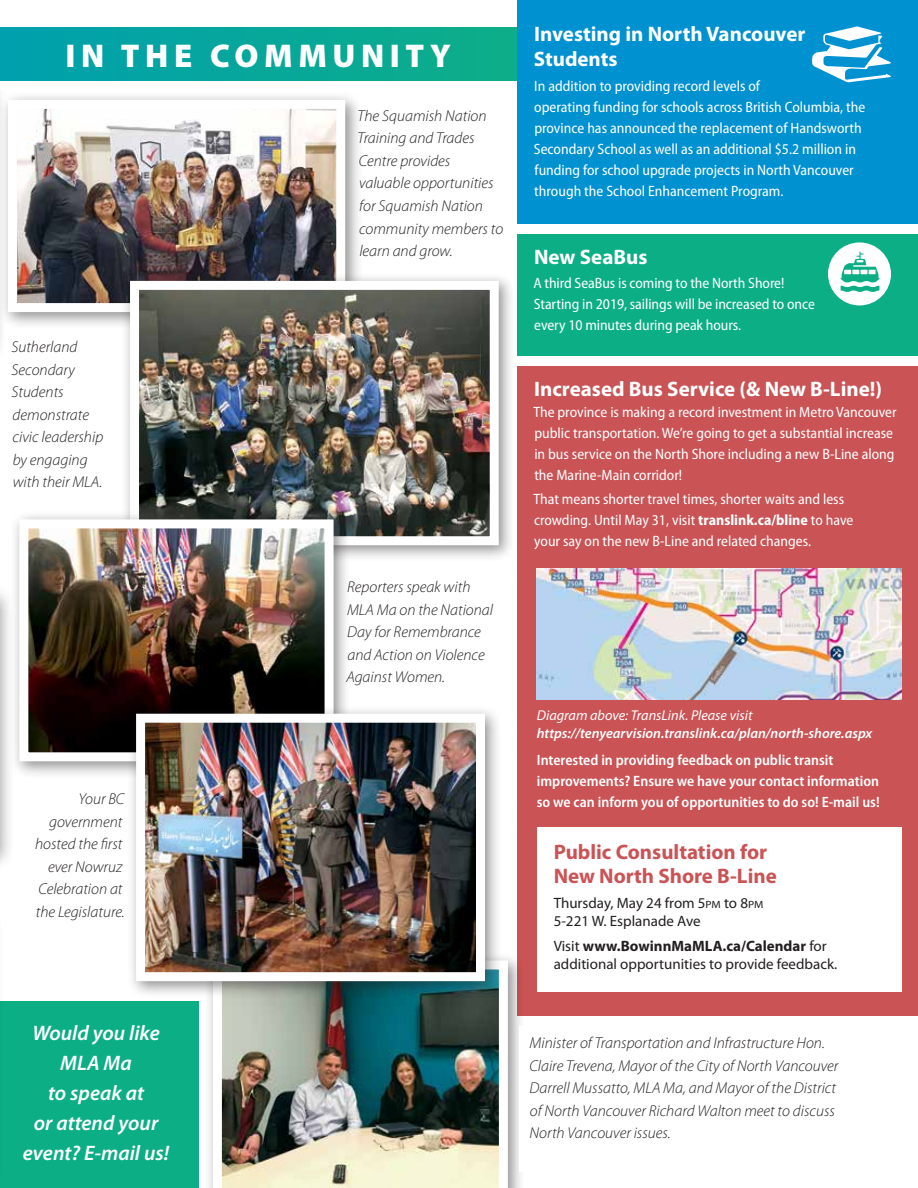
<style>
.page{position:relative;width:918px;height:1188px;background:#fff}
.page>*{position:absolute;margin:0;border:0;box-sizing:border-box;transform-origin:0 0}
.t1{font:900 33px "Myriad Pro";letter-spacing:.17em;color:#fff}
.t2{font:700 21px/25.2px "Myriad Pro";color:#fff}
.t3{font:italic 600 21px/30px "Myriad Pro";color:#fff;text-align:center}
.t4{font:700 21px/24px "Myriad Pro";color:#ca5355}
.t5{font:italic 300 15.75px/22.5px "Myriad Pro";color:#231f20}
.t6{font:semi-condensed 15px/21px "Myriad Pro";color:#fff}
.t7{font:600 semi-condensed 15px/21px "Myriad Pro";color:#fff}
.t8{font:15px/18px "Myriad Pro";color:#231f20}
.t9{font:italic 600 14.25px "Myriad Pro";color:#fff}
.t10{font:italic 14.25px "Myriad Pro";color:#fff}
.s1{font-weight:700}
.s2{font-size:10.5px}
</style>
<div class="page">
<div style="left:0;top:27px;width:564px;height:54px;background:linear-gradient(to right,#00a0ae,#0eaf84)"></div>
<div style="left:517px;top:366px;width:401px;height:650px;background:#ca5355"></div>
<div style="left:0;top:1001px;width:199px;height:187px;background:#0cae86"></div>
<div style="left:0;top:91px;width:363px;height:238px;background:#231f20;opacity:.5"></div>
<img style="left:18px;top:110px;width:317px;height:192px">
<div style="left:122px;top:273px;width:393px;height:289px;background:#231f20;opacity:.5"></div>
<img style="left:140px;top:291px;width:349px;height:244px">
<div style="left:130px;top:281px;width:369px;height:264px;border:9px solid #fff"></div>
<hr style="left:0;top:907px;width:3px;height:281px;background:#231f20;opacity:.5">
<div style="left:0;top:584px;width:15px;height:289px;background:#231f20;opacity:.5"></div>
<div style="left:0;top:77px;width:7px;height:288px;background:#231f20;opacity:.5"></div>
<img style="left:537px;top:568px;width:364px;height:132px">
<div style="left:10px;top:510px;width:341px;height:269px;background:#231f20;opacity:.5"></div>
<img style="left:29px;top:529px;width:295px;height:222px">
<div style="left:19px;top:519px;width:315px;height:242px;border:9px solid #fff"></div>
<div style="left:537px;top:828px;width:364px;height:164px;background:#fff"></div>
<div style="left:204px;top:951px;width:322px;height:237px;background:#231f20;opacity:.5"></div>
<img style="left:213px;top:960px;width:295px;height:228px">
<div style="left:519px;top:1026px;width:336px;height:146px;background:#fff"></div>
<div style="left:127px;top:704px;width:375px;height:295px;background:#231f20;opacity:.5"></div>
<img style="left:146px;top:724px;width:329px;height:247px">
<div style="left:136px;top:714px;width:349px;height:267px;border:9px solid #fff"></div>
<div style="left:517px;top:0;width:401px;height:224px;background:#0091d1"></div>
<div style="left:517px;top:234px;width:401px;height:122px;background:#0cae86"></div>
<svg style="left:812px;top:27px;width:79px;height:55px"></svg>
<svg style="left:828px;top:242px;width:63px;height:63px"></svg>
<h1 class="t1" style="left:65px;top:34px;width:387px">IN THE COMMUNITY</h1>
<p class="t5" style="left:12px;top:336px;width:93px">Sutherland<br>Secondary<br>Students demonstrate civic leadership by engaging with their MLA.</p>
<p class="t5" style="left:35px;top:788px;width:91px;text-align:right">Your BC government hosted the first ever Nowruz<br>Celebration at the Legislature.</p>
<h2 class="t3" style="left:23px;top:1017px;width:148px">Would you like<br>MLA Ma<br>to speak at<br>or attend your event? E-mail us!</h2>
<p class="t5" style="left:358px;top:104px;width:147px">The Squamish Nation<br>Training and Trades<br>Centre provides valuable opportunities for Squamish Nation community members to learn and grow.</p>
<p class="t5" style="left:346px;top:576px;width:148px">Reporters speak with<br>MLA Ma on the National<br>Day for Remembrance and Action on Violence<br>Against Women.</p>
<h2 class="t2" style="left:534px;top:21px;width:273px">Investing in North Vancouver<br>Students</h2>
<p class="t6" style="left:534px;top:75px;width:333px">In addition to providing record levels of<br>operating funding for schools across British Columbia, the province has announced the replacement of Handsworth Secondary School as well as an additional $5.2 million in funding for school upgrade projects in North Vancouver through the School Enhancement Program.</p>
<h2 class="t2" style="left:534px;top:244px;width:115px">New SeaBus</h2>
<p class="t6" style="left:533px;top:273px;width:283px">A third SeaBus is coming to the North Shore!<br>Starting in 2019, sailings will be increased to once every 10 minutes during peak hours.</p>
<h2 class="t2" style="left:534px;top:376px;width:349px">Increased Bus Service (&amp; New B-Line!)</h2>
<p class="t6" style="left:533px;top:401px;width:365px">The province is making a record investment in Metro Vancouver public transportation. We’re going to get a substantial increase in bus service on the North Shore including a new B-Line along the Marine-Main corridor!</p>
<p class="t6" style="left:533px;top:489px;width:321px">That means shorter travel times, shorter waits and less crowding. Until May 31, visit <span class="s1">translink.ca/bline</span> to have your say on the new B-Line and related changes.</p>
<p class="t10" style="left:537px;top:707px;width:217px">Diagram above: TransLink. Please visit</p>
<p class="t9" style="left:537px;top:724px;width:337px">https://tenyearvision.translink.ca/plan/north-shore.aspx</p>
<p class="t7" style="left:537px;top:749px;width:344px">Interested in providing feedback on public transit improvements? Ensure we have your contact information so we can inform you of opportunities to do so! E-mail us!</p>
<h2 class="t4" style="left:554px;top:840px;width:225px">Public Consultation for<br>New North Shore B-Line</h2>
<p class="t8" style="left:554px;top:894px;width:211px">Thursday, May 24 from 5<span class="s2">pm</span> to 8<span class="s2">pm<br></span>5-221 W. Esplanade Ave</p>
<p class="t8" style="left:554px;top:936px;width:285px">Visit <span class="s1">www.BowinnMaMLA.ca/Calendar</span> for additional opportunities to provide feedback.</p>
<p class="t5" style="left:529px;top:1032px;width:311px">Minister of Transportation and Infrastructure Hon.<br>Claire Trevena, Mayor of the City of North Vancouver Darrell Mussatto, MLA Ma, and Mayor of the District of North Vancouver Richard Walton meet to discuss North Vancouver issues.</p>
</div>
